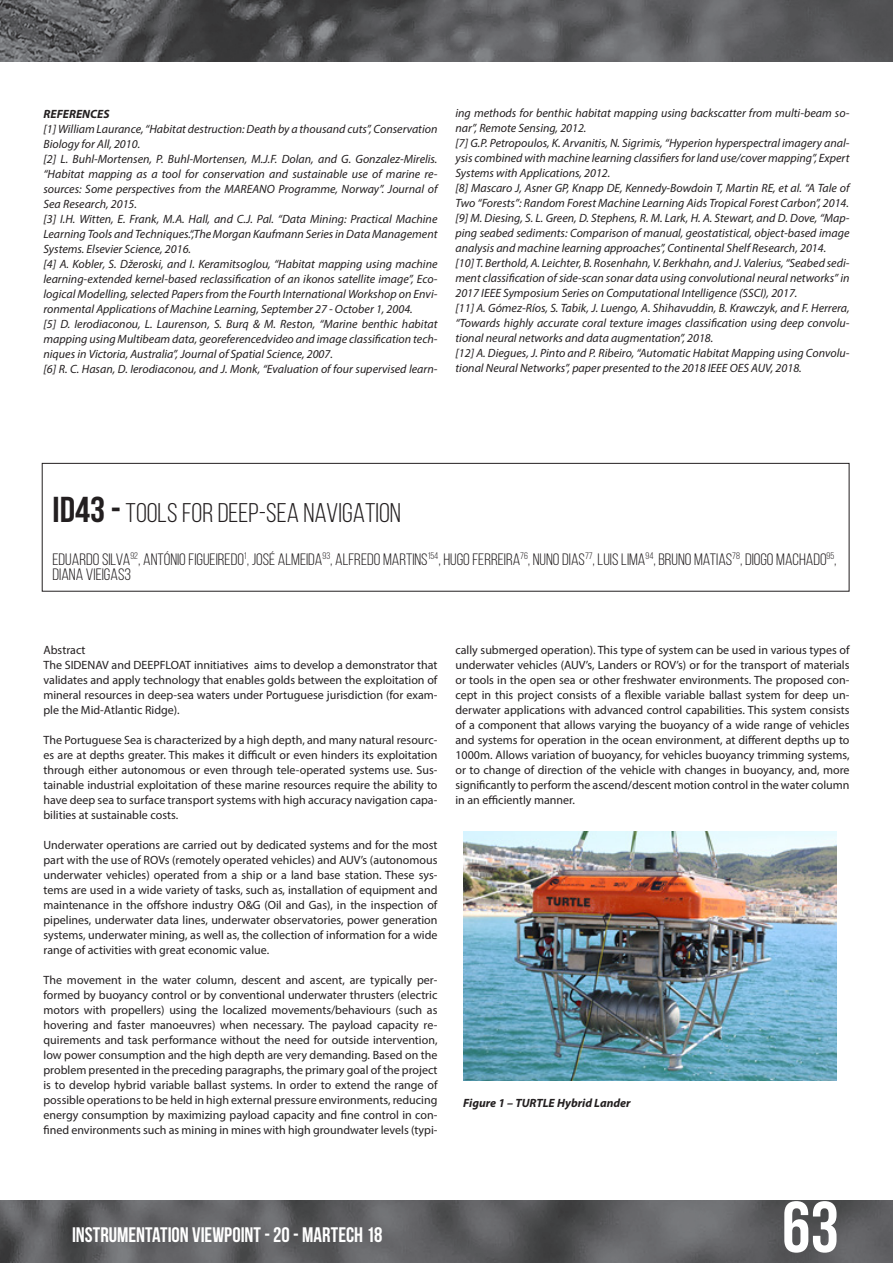
<style>
.page{position:relative;width:893px;height:1263px;background:#fff}
.page>*{position:absolute;margin:0;border:0;box-sizing:border-box;transform-origin:0 0}
.t1{font:700 72px "Bebas Neue";color:#fff}
.TITOLS{font:27px "Bebas Neue";color:#231f20;scale:1.05 1}
.t2{font:700 21px "Bebas Neue";color:#fff}
.AUTORS{font:16.5px/15px "Bebas Neue";color:#231f20;scale:1.05 1}
.CUERPO_TEXTO{font:12px/15px "Myriad Pro";color:#231f20;text-align:justify}
.CUERPO_TEXTO-2{font:italic 12px/15px "Myriad Pro";color:#231f20;text-align:justify}
.pie_de_foto{font:italic 700 12px "Myriad Pro";color:#231f20}
.CUERPO_TEXTO-3{font:italic 700 12px "Myriad Pro";color:#231f20}
.s1{font-weight:700;font-size:36px}
</style>
<div class="page">
<img style="left:0;top:1200px;width:893px;height:63px">
<img style="left:0;top:0;width:893px;height:62px">
<div style="left:42px;top:463px;width:807px;height:129px;border:1px solid #231f20"></div>
<img style="left:463px;top:832px;width:374px;height:248px">
<p class="CUERPO_TEXTO-3" style="left:44px;top:106px;width:68px">REFERENCES</p>
<p class="CUERPO_TEXTO-2" style="left:44px;top:122px;width:395px">[1] William Laurance, “Habitat destruction: Death by a thousand cuts”, Conservation<br>Biology for All, 2010.</p>
<p class="CUERPO_TEXTO-2" style="left:44px;top:152px;width:395px">[2] L. Buhl-Mortensen, P. Buhl-Mortensen, M.J.F. Dolan, and G. Gonzalez-Mirelis. “Habitat mapping as a tool for conservation and sustainable use of marine re&shy;sources: Some perspectives from the MAREANO Programme, Norway”. Journal of Sea Research, 2015.</p>
<p class="CUERPO_TEXTO-2" style="left:44px;top:212px;width:395px">[3] I.H. Witten, E. Frank, M.A. Hall, and C.J. Pal. “Data Mining: Practical Machine Learning Tools and Techniques.“,The Morgan Kaufmann Series in Data Management Systems. Elsevier Science, 2016.</p>
<p class="CUERPO_TEXTO-2" style="left:44px;top:257px;width:396px">[4] A. Kobler, S. Džeroski, and I. Keramitsoglou, “Habitat mapping using machine learning-extended kernel-based reclassification of an ikonos satellite image”, Eco&shy;logical Modelling, selected Papers from the Fourth International Workshop on Envi&shy;ronmental Applications of Machine Learning, September 27 - October 1, 2004.</p>
<p class="CUERPO_TEXTO-2" style="left:44px;top:317px;width:395px">[5] D. Ierodiaconou, L. Laurenson, S. Burq &amp; M. Reston, “Marine benthic habitat mapping using Multibeam data, georeferencedvideo and image classification tech&shy;niques in Victoria, Australia”, Journal of Spatial Science, 2007.</p>
<p class="CUERPO_TEXTO-2" style="left:44px;top:362px;width:395px">[6] R. C. Hasan, D. Ierodiaconou, and J. Monk, “Evaluation of four supervised learn-</p>
<p class="CUERPO_TEXTO-2" style="left:455px;top:106px;width:395px">ing methods for benthic habitat mapping using backscatter from multi-beam so&shy;nar”, Remote Sensing, 2012.</p>
<p class="CUERPO_TEXTO-2" style="left:455px;top:136px;width:396px">[7] G.P. Petropoulos, K. Arvanitis, N. Sigrimis, “Hyperion hyperspectral imagery anal&shy;ysis combined with machine learning classifiers for land use/cover mapping”, Expert Systems with Applications, 2012.</p>
<p class="CUERPO_TEXTO-2" style="left:455px;top:181px;width:395px">[8] Mascaro J, Asner GP, Knapp DE, Kennedy-Bowdoin T, Martin RE, et al. “A Tale of<br>Two “Forests”: Random Forest Machine Learning Aids Tropical Forest Carbon”, 2014.</p>
<p class="CUERPO_TEXTO-2" style="left:455px;top:211px;width:395px">[9] M. Diesing, S. L. Green, D. Stephens, R. M. Lark, H. A. Stewart, and D. Dove, “Map&shy;ping seabed sediments: Comparison of manual, geostatistical, object-based image analysis and machine learning approaches”, Continental Shelf Research, 2014.</p>
<p class="CUERPO_TEXTO-2" style="left:455px;top:256px;width:395px">[10] T. Berthold, A. Leichter, B. Rosenhahn, V. Berkhahn, and J. Valerius, “Seabed sedi&shy;ment classification of side-scan sonar data using convolutional neural networks” in 2017 IEEE Symposium Series on Computational Intelligence (SSCI), 2017.</p>
<p class="CUERPO_TEXTO-2" style="left:455px;top:301px;width:396px">[11] A. Gómez-Ríos, S. Tabik, J. Luengo, A. Shihavuddin, B. Krawczyk, and F. Herrera, “Towards highly accurate coral texture images classification using deep convolu&shy;tional neural networks and data augmentation”, 2018.</p>
<p class="CUERPO_TEXTO-2" style="left:455px;top:346px;width:395px">[12] A. Diegues, J. Pinto and P. Ribeiro, “Automatic Habitat Mapping using Convolu&shy;tional Neural Networks”, paper presented to the 2018 IEEE OES AUV, 2018.</p>
<p class="TITOLS" style="left:53px;top:498px;width:333px"><span class="s1">ID43 -</span> TOOLS FOR DEEP-SEA NAVIGATION</p>
<p class="AUTORS" style="left:53px;top:551px;width:748px">EDUARDO SILVA<sup>92</sup>, ANTÓNIO FIGUEIREDO<sup>1</sup>, JOSÉ ALMEIDA<sup>93</sup>, ALFREDO MARTINS<sup>154</sup>, HUGO FERREIRA<sup>76</sup>, NUNO DIAS<sup>77</sup>, LUIS LIMA<sup>94</sup>, BRUNO MATIAS<sup>78</sup>, DIOGO MACHADO<sup>95</sup>,<br>DIANA VIEIGAS3</p>
<p class="CUERPO_TEXTO" style="left:44px;top:642px;width:44px">Abstract</p>
<p class="CUERPO_TEXTO" style="left:44px;top:657px;width:395px">The SIDENAV and DEEPFLOAT innitiatives aims to develop a demonstrator that validates and apply technology that enables golds between the exploitation of mineral resources in deep-sea waters under Portuguese jurisdiction (for exam&shy;ple the Mid-Atlantic Ridge).</p>
<p class="CUERPO_TEXTO" style="left:44px;top:732px;width:395px">The Portuguese Sea is characterized by a high depth, and many natural resourc&shy;es are at depths greater. This makes it difficult or even hinders its exploitation through either autonomous or even through tele-operated systems use. Sus&shy;tainable industrial exploitation of these marine resources require the ability to have deep sea to surface transport systems with high accuracy navigation capa&shy;bilities at sustainable costs.</p>
<p class="CUERPO_TEXTO" style="left:44px;top:837px;width:395px">Underwater operations are carried out by dedicated systems and for the most part with the use of ROVs (remotely operated vehicles) and AUV’s (autonomous underwater vehicles) operated from a ship or a land base station. These sys&shy;tems are used in a wide variety of tasks, such as, installation of equipment and maintenance in the offshore industry O&amp;G (Oil and Gas), in the inspection of pipelines, underwater data lines, underwater observatories, power generation systems, underwater mining, as well as, the collection of information for a wide range of activities with great economic value.</p>
<p class="CUERPO_TEXTO" style="left:44px;top:972px;width:396px">The movement in the water column, descent and ascent, are typically per&shy;formed by buoyancy control or by conventional underwater thrusters (electric motors with propellers) using the localized movements/behaviours (such as hovering and faster manoeuvres) when necessary. The payload capacity re&shy;quirements and task performance without the need for outside intervention, low power consumption and the high depth are very demanding. Based on the problem presented in the preceding paragraphs, the primary goal of the project is to develop hybrid variable ballast systems. In order to extend the range of possible operations to be held in high external pressure environments, reducing energy consumption by maximizing payload capacity and fine control in con&shy;fined environments such as mining in mines with high groundwater levels (typi-</p>
<p class="CUERPO_TEXTO" style="left:455px;top:642px;width:396px">cally submerged operation). This type of system can be used in various types of underwater vehicles (AUV’s, Landers or ROV’s) or for the transport of materials or tools in the open sea or other freshwater environments. The proposed con&shy;cept in this project consists of a flexible variable ballast system for deep un&shy;derwater applications with advanced control capabilities. This system consists of a component that allows varying the buoyancy of a wide range of vehicles and systems for operation in the ocean environment, at different depths up to 1000m. Allows variation of buoyancy, for vehicles buoyancy trimming systems, or to change of direction of the vehicle with changes in buoyancy, and, more significantly to perform the ascend/descent motion control in the water column in an efficiently manner.</p>
<p class="pie_de_foto" style="left:463px;top:1095px;width:169px">Figure 1 – TURTLE Hybrid Lander</p>
<h3 class="t2" style="left:72px;top:1223px;width:312px">INSTRUMENTATION VIEWPOINT - 20 - MARTECH 18</h3>
<h1 class="t1" style="left:782px;top:1188px;width:59px">63</h1>
</div>
